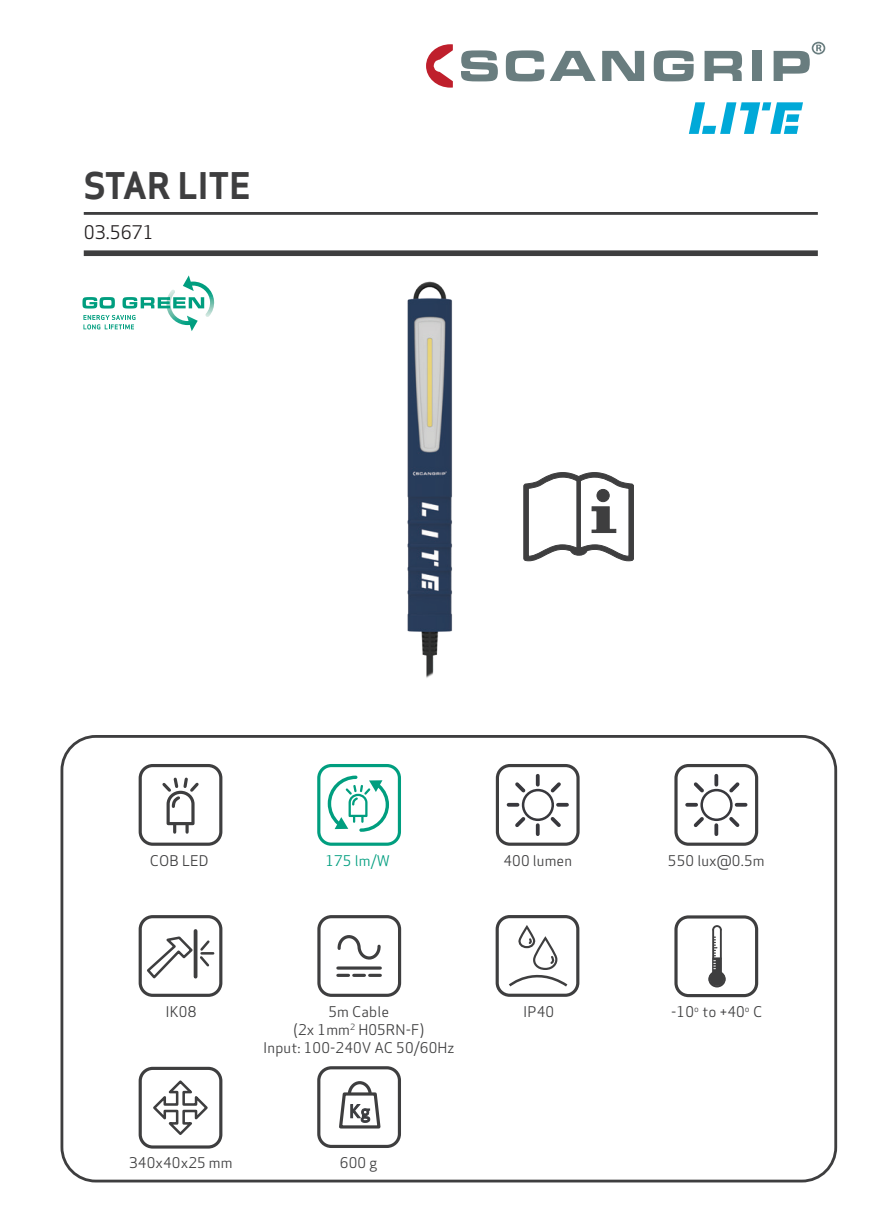
<style>
.page{position:relative;width:893px;height:1208px;background:#fff}
.page>*{position:absolute;margin:0;border:0;box-sizing:border-box;transform-origin:0 0}
.t1{font:700 36px "Apex Sans";color:#3e3e3f}
.t2{font:18.3px "Apex Sans";color:#231f20}
.t3{font:14.4px "Apex Sans";letter-spacing:.01em;color:#3e3e3f}
.t4{font:14.4px "Apex Sans";color:#009e7f}
</style>
<div class="page">
<svg style="left:426px;top:44px;width:27px;height:44px"></svg>
<svg style="left:461px;top:50px;width:37px;height:31px"></svg>
<svg style="left:506px;top:50px;width:38px;height:31px"></svg>
<svg style="left:550px;top:51px;width:46px;height:30px"></svg>
<svg style="left:602px;top:51px;width:42px;height:30px"></svg>
<svg style="left:654px;top:50px;width:40px;height:31px"></svg>
<svg style="left:704px;top:51px;width:38px;height:30px"></svg>
<div style="left:752px;top:51px;width:10px;height:30px;background:#697d7f"></div>
<svg style="left:774px;top:42px;width:51px;height:39px"></svg>
<svg style="left:689px;top:102px;width:114px;height:32px"></svg>
<div style="left:674px;top:915px;width:84px;height:82px;border:3px solid #3e3e3f;border-radius:13px"></div>
<svg style="left:708px;top:925px;width:18px;height:63px"></svg>
<div style="left:317px;top:764px;width:84px;height:81px;border:3px solid #009e7f;border-radius:13px"></div>
<svg style="left:328px;top:775px;width:61px;height:57px"></svg>
<div style="left:84px;top:250px;width:734px;height:6px;background:#3e3e3f"></div>
<hr style="left:84px;top:212px;width:734px;height:3px;background:#3e3e3f">
<div style="left:61px;top:735px;width:776px;height:447px;border:3px solid #3e3e3f;border-radius:34px"></div>
<svg style="left:523px;top:472px;width:111px;height:89px"></svg>
<div style="left:496px;top:915px;width:83px;height:81px;border:3px solid #3e3e3f;border-radius:13px"></div>
<div style="left:518px;top:926px;width:18px;height:22px;border:2px solid #3e3e3f;border-radius:7px"></div>
<svg style="left:509px;top:936px;width:59px;height:51px"></svg>
<div style="left:139px;top:764px;width:83px;height:81px;border:3px solid #3e3e3f;border-radius:13px"></div>
<svg style="left:162px;top:777px;width:37px;height:55px"></svg>
<div style="left:139px;top:915px;width:83px;height:82px;border:3px solid #3e3e3f;border-radius:13px"></div>
<hr style="left:194px;top:931px;width:3px;height:45px;background:#3e3e3f">
<svg style="left:147px;top:935px;width:66px;height:44px"></svg>
<div style="left:139px;top:1066px;width:83px;height:82px;border:3px solid #3e3e3f;border-radius:13px"></div>
<svg style="left:153px;top:1080px;width:55px;height:55px"></svg>
<div style="left:317px;top:915px;width:84px;height:82px;border:3px solid #3e3e3f;border-radius:13px"></div>
<svg style="left:337px;top:935px;width:44px;height:25px"></svg>
<hr style="left:338px;top:966px;width:42px;height:3px;background:#3e3e3f">
<svg style="left:354px;top:973px;width:10px;height:4px"></svg>
<svg style="left:370px;top:973px;width:10px;height:4px"></svg>
<svg style="left:338px;top:973px;width:10px;height:4px"></svg>
<div style="left:317px;top:1066px;width:84px;height:82px;border:3px solid #3e3e3f;border-radius:13px"></div>
<svg style="left:349px;top:1082px;width:21px;height:25px"></svg>
<div style="left:348px;top:1081px;width:24px;height:28px;border:3px solid #3e3e3f;border-radius:50%"></div>
<svg style="left:339px;top:1090px;width:42px;height:39px"></svg>
<div style="left:496px;top:764px;width:84px;height:81px;border:3px solid #3e3e3f;border-radius:13px"></div>
<div style="left:522px;top:789px;width:32px;height:32px;background:#fff;border:3px solid #38383d;border-radius:50%"></div>
<svg style="left:536px;top:775px;width:4px;height:9px"></svg>
<svg style="left:536px;top:825px;width:4px;height:9px"></svg>
<svg style="left:558px;top:803px;width:9px;height:3px"></svg>
<svg style="left:509px;top:803px;width:9px;height:3px"></svg>
<svg style="left:547px;top:782px;width:14px;height:14px"></svg>
<svg style="left:515px;top:813px;width:14px;height:14px"></svg>
<svg style="left:547px;top:813px;width:14px;height:14px"></svg>
<svg style="left:515px;top:782px;width:14px;height:14px"></svg>
<div style="left:674px;top:764px;width:84px;height:81px;border:3px solid #3e3e3f;border-radius:13px"></div>
<div style="left:700px;top:789px;width:33px;height:32px;background:#fff;border:3px solid #38383d;border-radius:50%"></div>
<svg style="left:714px;top:775px;width:4px;height:9px"></svg>
<svg style="left:714px;top:825px;width:4px;height:9px"></svg>
<svg style="left:737px;top:803px;width:9px;height:3px"></svg>
<svg style="left:687px;top:803px;width:9px;height:3px"></svg>
<svg style="left:726px;top:782px;width:14px;height:14px"></svg>
<svg style="left:693px;top:813px;width:14px;height:14px"></svg>
<svg style="left:726px;top:813px;width:14px;height:14px"></svg>
<svg style="left:693px;top:782px;width:14px;height:14px"></svg>
<svg style="left:82px;top:275px;width:132px;height:56px"></svg>
<img style="left:407px;top:281px;width:46px;height:397px">
<p class="t1" style="left:84px;top:163px;width:169px">STAR LITE</p>
<p class="t2" style="left:84px;top:218px;width:72px">03.5671</p>
<p class="t3" style="left:150px;top:848px;width:61px">COB LED</p>
<p class="t4" style="left:325px;top:848px;width:66px">175 lm/W</p>
<p class="t3" style="left:503px;top:848px;width:70px">400 lumen</p>
<p class="t3" style="left:668px;top:848px;width:98px">550 lux@0.5m</p>
<p class="t3" style="left:165px;top:999px;width:32px">IK08</p>
<p class="t3" style="left:523px;top:999px;width:32px">IP40</p>
<p class="t3" style="left:328px;top:999px;width:62px">5m Cable</p>
<p class="t3" style="left:294px;top:1017px;width:132px">(2x 1mm<sup>2</sup> H05RN-F)</p>
<p class="t3" style="left:263px;top:1035px;width:193px">Input: 100-240V AC 50/60Hz</p>
<p class="t3" style="left:129px;top:1150px;width:105px">340x40x25 mm</p>
<p class="t3" style="left:340px;top:1150px;width:39px">600 g</p>
<p class="t3" style="left:671px;top:999px;width:93px">-10<sup>o</sup> to +40<sup>o</sup> C</p>
</div>
